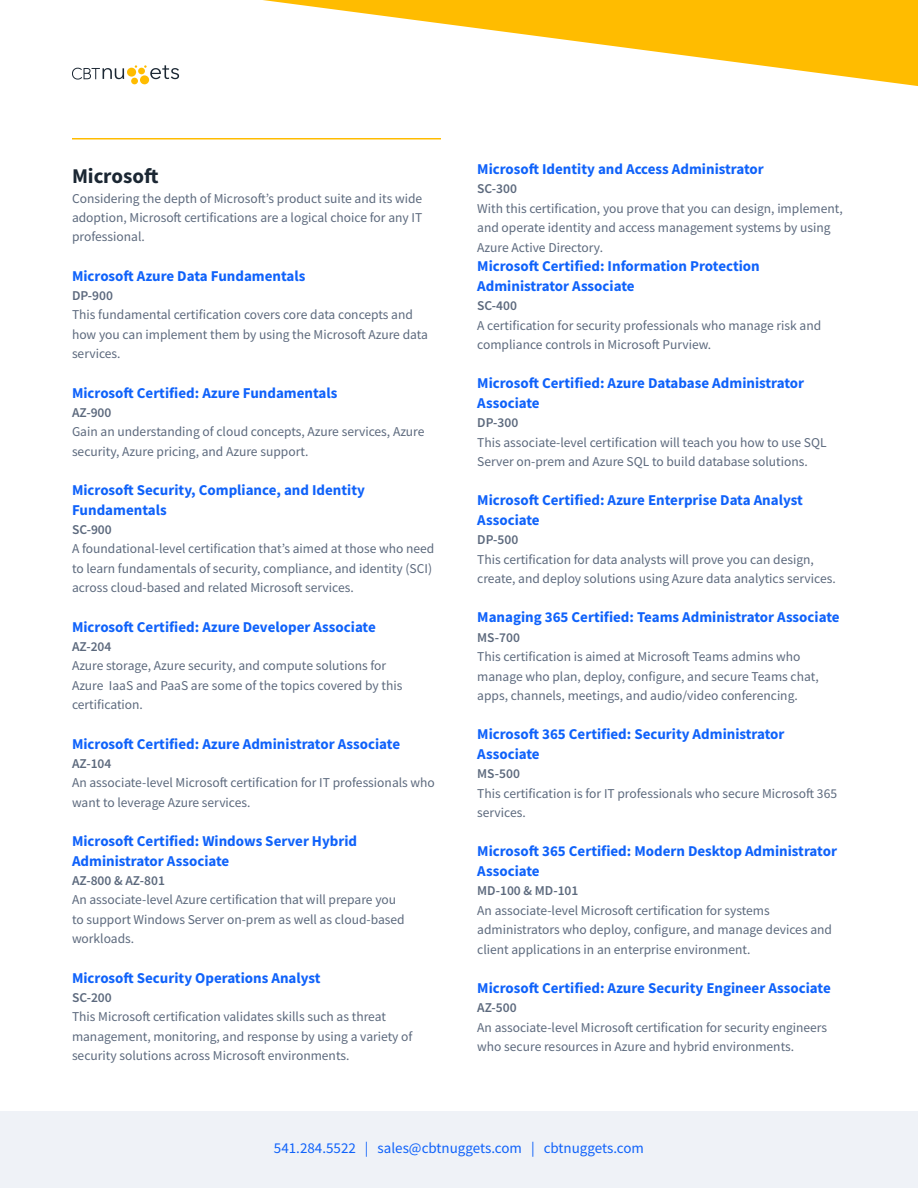
<style>
.page{position:relative;width:918px;height:1188px;background:#fff}
.page>*{position:absolute;margin:0;border:0;box-sizing:border-box;transform-origin:0 0}
.t1{font:700 21px "Source Sans Pro";letter-spacing:-.005em;color:#1b2733}
.t2{font:700 15px/19.5px "Source Sans Pro";color:#0f62fa}
.t3{font:15px "Source Sans Pro";color:#0f62fa}
.t4{font:13.5px/19.5px "Source Sans Pro";color:#5c697d}
.t5{font:600 13.5px "Source Sans Pro";color:#5c697d}
</style>
<div class="page">
<div style="left:0;top:1112px;width:918px;height:76px;background:#eff2f7"></div>
<svg style="left:179px;top:0;width:739px;height:86px"></svg>
<svg style="left:72px;top:65px;width:107px;height:20px"></svg>
<hr style="left:72px;top:138px;width:369px;height:2px;background:#ffbc00">
<h1 class="t1" style="left:72px;top:162px;width:88px">Microsoft</h1>
<p class="t4" style="left:72px;top:188px;width:352px;text-align:justify">Considering the depth of Microsoft’s product suite and its wide adoption, Microsoft certifications are a logical choice for any IT professional.</p>
<p class="t2" style="left:72px;top:266px;width:235px">Microsoft Azure Data Fundamentals</p>
<p class="t5" style="left:72px;top:287px;width:43px">DP-900</p>
<p class="t4" style="left:72px;top:305px;width:357px">This fundamental certification covers core data concepts and how you can implement them by using the Microsoft Azure data services.</p>
<p class="t2" style="left:72px;top:383px;width:267px">Microsoft Certified: Azure Fundamentals</p>
<p class="t5" style="left:72px;top:404px;width:41px">AZ-900</p>
<p class="t4" style="left:72px;top:422px;width:354px">Gain an understanding of cloud concepts, Azure services, Azure security, Azure pricing, and Azure support.</p>
<p class="t2" style="left:72px;top:480px;width:295px">Microsoft Security, Compliance, and Identity<br>Fundamentals</p>
<p class="t5" style="left:72px;top:521px;width:41px">SC-900</p>
<p class="t4" style="left:72px;top:539px;width:364px">A foundational-level certification that’s aimed at those who need to learn fundamentals of security, compliance, and identity (SCI) across cloud-based and related Microsoft services.</p>
<p class="t2" style="left:72px;top:617px;width:305px">Microsoft Certified: Azure Developer Associate</p>
<p class="t5" style="left:72px;top:638px;width:41px">AZ-204</p>
<p class="t4" style="left:72px;top:656px;width:332px">Azure storage, Azure security, and compute solutions for<br>Azure IaaS and PaaS are some of the topics covered by this certification.</p>
<p class="t2" style="left:72px;top:734px;width:330px">Microsoft Certified: Azure Administrator Associate</p>
<p class="t5" style="left:72px;top:755px;width:41px">AZ-104</p>
<p class="t4" style="left:72px;top:773px;width:364px">An associate-level Microsoft certification for IT professionals who want to leverage Azure services.</p>
<p class="t2" style="left:72px;top:831px;width:287px">Microsoft Certified: Windows Server Hybrid<br>Administrator Associate</p>
<p class="t5" style="left:72px;top:872px;width:95px">AZ-800 &amp; AZ-801</p>
<p class="t4" style="left:72px;top:890px;width:334px">An associate-level Azure certification that will prepare you to support Windows Server on-prem as well as cloud-based workloads.</p>
<p class="t2" style="left:72px;top:968px;width:250px">Microsoft Security Operations Analyst</p>
<p class="t5" style="left:72px;top:989px;width:41px">SC-200</p>
<p class="t4" style="left:72px;top:1007px;width:342px">This Microsoft certification validates skills such as threat management, monitoring, and response by using a variety of security solutions across Microsoft environments.</p>
<p class="t2" style="left:477px;top:159px;width:288px">Microsoft Identity and Access Administrator</p>
<p class="t5" style="left:477px;top:180px;width:41px">SC-300</p>
<p class="t4" style="left:477px;top:198px;width:367px">With this certification, you prove that you can design, implement, and operate identity and access management systems by using<br>Azure Active Directory.</p>
<p class="t2" style="left:477px;top:256px;width:284px">Microsoft Certified: Information Protection<br>Administrator Associate</p>
<p class="t5" style="left:477px;top:297px;width:41px">SC-400</p>
<p class="t4" style="left:477px;top:315px;width:346px">A certification for security professionals who manage risk and compliance controls in Microsoft Purview.</p>
<p class="t2" style="left:477px;top:373px;width:328px">Microsoft Certified: Azure Database Administrator<br>Associate</p>
<p class="t5" style="left:477px;top:414px;width:43px">DP-300</p>
<p class="t4" style="left:477px;top:432px;width:351px">This associate-level certification will teach you how to use SQL<br>Server on-prem and Azure SQL to build database solutions.</p>
<p class="t2" style="left:477px;top:490px;width:327px">Microsoft Certified: Azure Enterprise Data Analyst<br>Associate</p>
<p class="t5" style="left:477px;top:531px;width:43px">DP-500</p>
<p class="t4" style="left:477px;top:549px;width:360px">This certification for data analysts will prove you can design, create, and deploy solutions using Azure data analytics services.</p>
<p class="t2" style="left:477px;top:607px;width:364px">Managing 365 Certified: Teams Administrator Associate</p>
<p class="t5" style="left:477px;top:628px;width:44px">MS-700</p>
<p class="t4" style="left:477px;top:647px;width:343px">This certification is aimed at Microsoft Teams admins who manage who plan, deploy, configure, and secure Teams chat, apps, channels, meetings, and audio/video conferencing.</p>
<p class="t2" style="left:477px;top:724px;width:309px">Microsoft 365 Certified: Security Administrator<br>Associate</p>
<p class="t5" style="left:477px;top:765px;width:44px">MS-500</p>
<p class="t4" style="left:477px;top:783px;width:361px">This certification is for IT professionals who secure Microsoft 365 services.</p>
<p class="t2" style="left:477px;top:841px;width:361px">Microsoft 365 Certified: Modern Desktop Administrator<br>Associate</p>
<p class="t5" style="left:477px;top:882px;width:103px">MD-100 &amp; MD-101</p>
<p class="t4" style="left:477px;top:900px;width:356px">An associate-level Microsoft certification for systems administrators who deploy, configure, and manage devices and client applications in an enterprise environment.</p>
<p class="t2" style="left:477px;top:978px;width:355px">Microsoft Certified: Azure Security Engineer Associate</p>
<p class="t5" style="left:477px;top:999px;width:41px">AZ-500</p>
<p class="t4" style="left:477px;top:1017px;width:352px">An associate-level Microsoft certification for security engineers who secure resources in Azure and hybrid environments.</p>
<p class="t3" style="left:274px;top:1138px;width:372px">541.284.5522 | sales@cbtnuggets.com | cbtnuggets.com</p>
</div>
